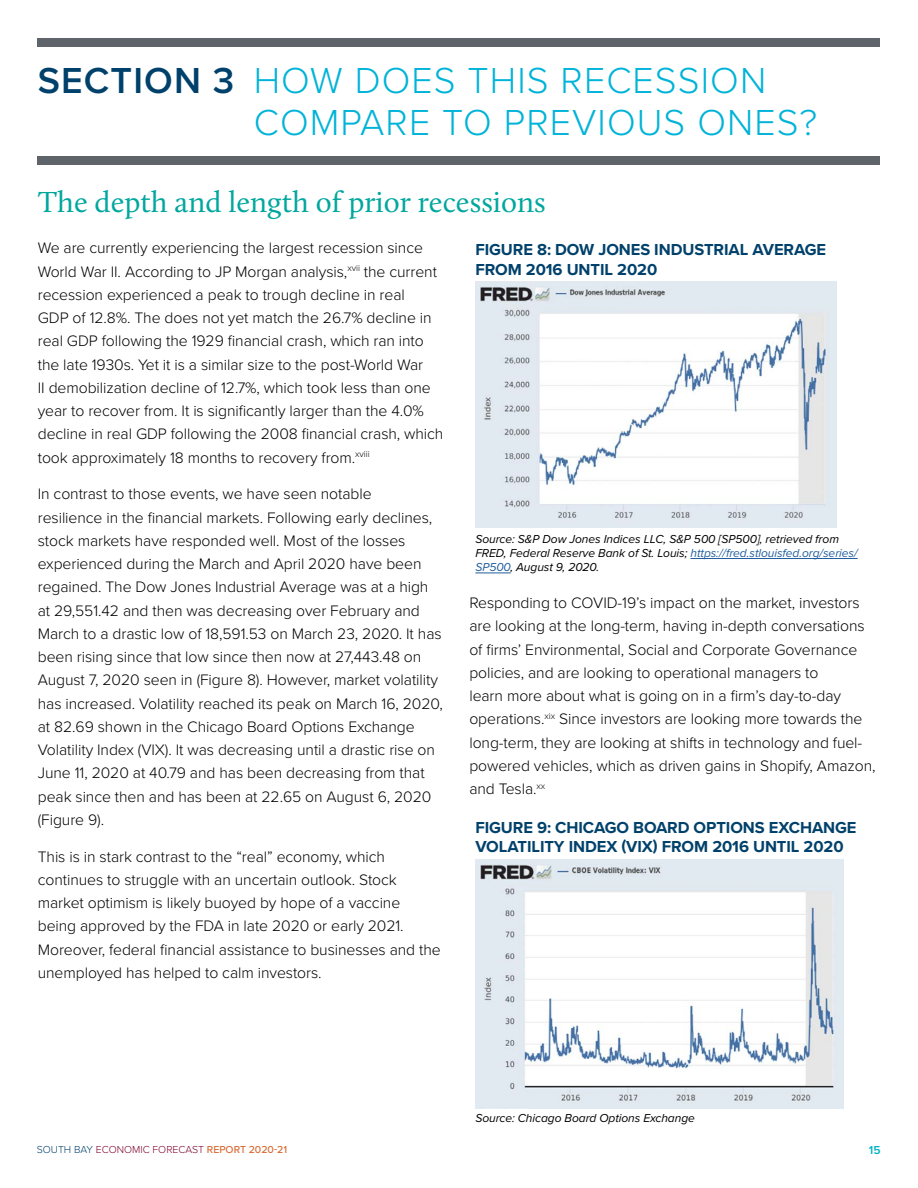
<style>
.page{position:relative;width:918px;height:1188px;background:#fff}
.page>*{position:absolute;margin:0;border:0;box-sizing:border-box;transform-origin:0 0}
.t1{font:300 37.5px/42px "Proxima Nova";letter-spacing:.03em;color:#00b3d8}
.t2{font:30px "Calluna";color:#00a79e}
.t3{font:700 16.5px/19.8px "Proxima Nova";letter-spacing:-.005em;color:#00416b}
.t4{font:300 15.75px/23.2px "Proxima Nova";letter-spacing:-.005em;color:#000}
.t5{font:italic 12px/14.4px "Proxima Nova";letter-spacing:-.005em;color:#000}
.t6{font:600 12px "Proxima Nova";color:#00b3c5}
.t7{font:300 10.5px "Proxima Nova";color:#7d002e}
.s1{font-weight:600;color:#00416b}
.s2{color:#215e9e}
.s3{color:#00416b}
.s4{font-weight:500;color:#d96931}
</style>
<div class="page">
<div style="left:38px;top:38px;width:842px;height:8px;background:#5f636a"></div>
<div style="left:38px;top:157px;width:842px;height:8px;background:#5f636a"></div>
<hr style="left:691px;top:558px;width:167px;height:1px;background:#215e9e">
<hr style="left:475px;top:573px;width:36px;height:1px;background:#215e9e">
<img style="left:476px;top:282px;width:361px;height:245px">
<img style="left:476px;top:860px;width:367px;height:248px">
<h1 class="t1" style="left:254px;top:60px;width:565px;text-indent:-216px"><span class="s1">SECTION 3</span> HOW DOES THIS RECESSION<br>COMPARE TO PREVIOUS ONES?</h1>
<h2 class="t2" style="left:38px;top:183px;width:510px">The depth and length of prior recessions</h2>
<p class="t4" style="left:38px;top:237px;width:407px">We are currently experiencing the largest recession since World War II. According to JP Morgan analysis,<sup>xvii</sup> the current recession experienced a peak to trough decline in real<br>GDP of 12.8%. The does not yet match the 26.7% decline in real GDP following the 1929 financial crash, which ran into the late 1930s. Yet it is a similar size to the post-World War<br>II demobilization decline of 12.7%, which took less than one year to recover from. It is significantly larger than the 4.0% decline in real GDP following the 2008 financial crash, which took approximately 18 months to recovery from.<sup>xviii</sup></p>
<p class="t4" style="left:38px;top:483px;width:407px">In contrast to those events, we have seen notable<br>resilience in the financial markets. Following early declines, stock markets have responded well. Most of the losses experienced during the March and April 2020 have been regained. The Dow Jones Industrial Average was at a high at 29,551.42 and then was decreasing over February and March to a drastic low of 18,591.53 on March 23, 2020. It has been rising since that low since then now at 27,443.48 on August 7, 2020 seen in (Figure 8). However, market volatility has increased. Volatility reached its peak on March 16, 2020, at 82.69 shown in the Chicago Board Options Exchange Volatility Index (VIX). It was decreasing until a drastic rise on June 11, 2020 at 40.79 and has been decreasing from that peak since then and has been at 22.65 on August 6, 2020 (Figure 9).</p>
<p class="t4" style="left:38px;top:845px;width:405px">This is in stark contrast to the “real” economy, which continues to struggle with an uncertain outlook. Stock market optimism is likely buoyed by hope of a vaccine being approved by the FDA in late 2020 or early 2021.<br>Moreover, federal financial assistance to businesses and the unemployed has helped to calm investors.</p>
<p class="t3" style="left:475px;top:240px;width:352px">FIGURE 8: DOW JONES INDUSTRIAL AVERAGE<br>FROM 2016 UNTIL 2020</p>
<p class="t5" style="left:475px;top:532px;width:384px">Source: S&amp;P Dow Jones Indices LLC, S&amp;P 500 [SP500], retrieved from<br>FRED, Federal Reserve Bank of St. Louis; <span class="s2">https://fred.stlouisfed.org/series/<br>SP500</span>, August 9, 2020.</p>
<p class="t4" style="left:469px;top:591px;width:408px">Responding to COVID-19’s impact on the market, investors are looking at the long-term, having in-depth conversations of firms’ Environmental, Social and Corporate Governance policies, and are looking to operational managers to<br>learn more about what is going on in a firm’s day-to-day operations.<sup>xix</sup> Since investors are looking more towards the long-term, they are looking at shifts in technology and fuel&shy;powered vehicles, which as driven gains in Shopify, Amazon, and Tesla.<sup>xx</sup></p>
<p class="t3" style="left:475px;top:818px;width:383px">FIGURE 9: CHICAGO BOARD OPTIONS EXCHANGE<br>VOLATILITY INDEX (VIX) FROM 2016 UNTIL 2020</p>
<p class="t5" style="left:475px;top:1112px;width:221px">Source: Chicago Board Options Exchange</p>
<p class="t7" style="left:37px;top:1143px;width:252px"><span class="s3">SOUTH BAY</span> ECONOMIC FORECAST <span class="s4">REPORT 2020-21</span></p>
<p class="t6" style="left:869px;top:1143px;width:13px">15</p>
</div>
